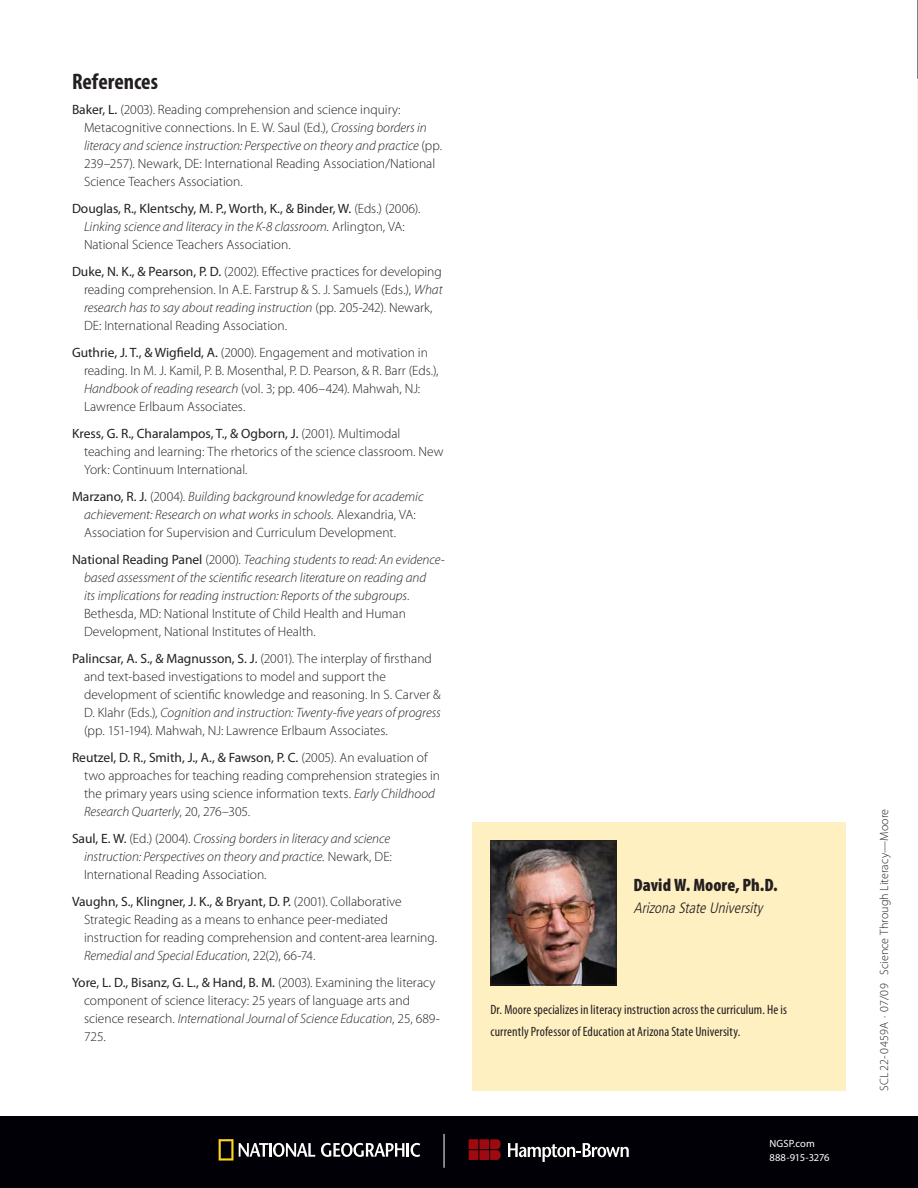
<style>
.page{position:relative;width:918px;height:1188px;background:#fff}
.page>*{position:absolute;margin:0;border:0;box-sizing:border-box;transform-origin:0 0}
.t1{font:700 condensed 22.5px "Myriad Pro";color:#231f20}
.t2{font:900 condensed 18px "Myriad Pro";letter-spacing:.005em;color:#231f20}
.t3{font:italic 300 condensed 15px "Frutiger";letter-spacing:-.005em;color:#231f20}
.t4{font:300 13.5px/18px "Myriad Pro";color:#231f20}
.t5{font:italic 300 13.5px/18px "Myriad Pro";color:#231f20}
.t6{font:condensed 13.5px/22.5px "Myriad Pro";letter-spacing:.01em;color:#231f20}
.t7{font:300 12px "Myriad Pro";letter-spacing:.01em;color:#231f20}
.t8{font:10.5px/13.5px "Myriad Pro";letter-spacing:.005em;color:#fff}
.s1{font-weight:400}
.s2{font-style:italic}
.s3{font-weight:400;font-style:normal}
.s4{font-style:normal}
</style>
<div class="page">
<div style="left:0;top:1116px;width:918px;height:72px;background:#000006"></div>
<svg style="left:508px;top:1143px;width:121px;height:19px"></svg>
<hr style="left:444px;top:1134px;width:1px;height:34px;background:#fff">
<svg style="left:219px;top:1139px;width:96px;height:22px"></svg>
<svg style="left:321px;top:1143px;width:99px;height:14px"></svg>
<div style="left:468px;top:1139px;width:11px;height:10px;background:#9e0a0f;border-radius:2px"></div>
<div style="left:479px;top:1139px;width:10px;height:10px;background:#9e0a0f;border-radius:2px"></div>
<div style="left:468px;top:1150px;width:11px;height:10px;background:#9e0a0f;border-radius:2px"></div>
<div style="left:479px;top:1150px;width:10px;height:10px;background:#9e0a0f;border-radius:2px"></div>
<svg style="left:490px;top:1139px;width:11px;height:21px"></svg>
<div style="left:472px;top:822px;width:374px;height:269px;background:#fff0c1"></div>
<img style="left:492px;top:842px;width:123px;height:141px">
<div style="left:490px;top:840px;width:127px;height:145px;border:1px solid #231f20"></div>
<p class="t1" style="left:72px;top:73px;width:87px">References</p>
<p class="t4" style="left:84px;top:102px;width:360px;text-indent:-12px"><span class="s1">Baker, L.</span> (2003). Reading comprehension and science inquiry:<br>Metacognitive connections. In E. W. Saul (Ed.), <span class="s2">Crossing borders in literacy and science instruction: Perspective on theory and practice</span> (pp.<br>239–257). Newark, DE: International Reading Association/National Science Teachers Association.</p>
<p class="t4" style="left:84px;top:201px;width:338px;text-indent:-12px"><span class="s1">Douglas, R., Klentschy, M. P., Worth, K., &amp; Binder, W.</span> (Eds.) (2006).<br><span class="s2">Linking science and literacy in the K-8 classroom.</span> Arlington, VA:<br>National Science Teachers Association.</p>
<p class="t4" style="left:84px;top:264px;width:360px;text-indent:-12px"><span class="s1">Duke, N. K., &amp; Pearson, P. D.</span> (2002). Effective practices for developing reading comprehension. In A.E. Farstrup &amp; S. J. Samuels (Eds.), <span class="s2">What research has to say about reading instruction</span> (pp. 205-242). Newark, DE: International Reading Association.</p>
<p class="t4" style="left:84px;top:345px;width:356px;text-indent:-12px"><span class="s1">Guthrie, J. T., &amp; Wigfield, A.</span> (2000). Engagement and motivation in reading. In M. J. Kamil, P. B. Mosenthal, P. D. Pearson, &amp; R. Barr (Eds.), <span class="s2">Handbook of reading research</span> (vol. 3; pp. 406–424). Mahwah, NJ:<br>Lawrence Erlbaum Associates.</p>
<p class="t4" style="left:84px;top:426px;width:361px;text-indent:-12px"><span class="s1">Kress, G. R., Charalampos, T., &amp; Ogborn, J.</span> (2001). Multimodal teaching and learning: The rhetorics of the science classroom. New<br>York: Continuum International.</p>
<p class="t5" style="left:84px;top:489px;width:341px;text-indent:-12px"><span class="s3">Marzano, R. J.</span> <span class="s4">(2004).</span> Building background knowledge for academic achievement: Research on what works in schools. <span class="s4">Alexandria, VA:<br>Association for Supervision and Curriculum Development.</span></p>
<p class="t5" style="left:84px;top:552px;width:362px;text-indent:-12px"><span class="s3">National Reading Panel</span> <span class="s4">(2000).</span> Teaching students to read: An evidence&shy;based assessment of the scientific research literature on reading and<br>its implications for reading instruction: Reports of the subgroups.<br><span class="s4">Bethesda, MD: National Institute of Child Health and Human Development, National Institutes of Health.</span></p>
<p class="t4" style="left:84px;top:651px;width:358px;text-indent:-12px"><span class="s1">Palincsar, A. S., &amp; Magnusson, S. J.</span> (2001). The interplay of firsthand and text-based investigations to model and support the development of scientific knowledge and reasoning. In S. Carver &amp; D. Klahr (Eds.), <span class="s2">Cognition and instruction: Twenty-five years of progress </span>(pp. 151-194). Mahwah, NJ: Lawrence Erlbaum Associates.</p>
<p class="t4" style="left:84px;top:750px;width:358px;text-indent:-12px"><span class="s1">Reutzel, D. R., Smith, J., A., &amp; Fawson, P. C.</span> (2005). An evaluation of two approaches for teaching reading comprehension strategies in the primary years using science information texts. <span class="s2">Early Childhood Research Quarterly</span>, 20, 276–305.</p>
<p class="t5" style="left:84px;top:831px;width:309px;text-indent:-12px"><span class="s3">Saul, E. W.</span> <span class="s4">(Ed.) (2004).</span> Crossing borders in literacy and science instruction: Perspectives on theory and practice. <span class="s4">Newark, DE:<br>International Reading Association.</span></p>
<p class="t4" style="left:84px;top:894px;width:355px;text-indent:-12px"><span class="s1">Vaughn, S., Klingner, J. K., &amp; Bryant, D. P.</span> (2001). Collaborative Strategic Reading as a means to enhance peer-mediated instruction for reading comprehension and content-area learning.<br><span class="s2">Remedial and Special Education</span>, 22(2), 66-74.</p>
<p class="t4" style="left:84px;top:975px;width:357px;text-indent:-12px"><span class="s1">Yore, L. D., Bisanz, G. L., &amp; Hand, B. M.</span> (2003). Examining the literacy component of science literacy: 25 years of language arts and science research. <span class="s2">International Journal of Science Education</span>, 25, 689- 725.</p>
<p class="t2" style="left:634px;top:878px;width:145px">David W. Moore, Ph.D.</p>
<p class="t3" style="left:634px;top:901px;width:130px">Arizona State University</p>
<p class="t6" style="left:490px;top:999px;width:298px">Dr. Moore specializes in literacy instruction across the curriculum. He is currently Professor of Education at Arizona State University.</p>
<p class="t8" style="left:770px;top:1138px;width:62px">NGSP.com<br>888-915-3276</p>
<p class="t7" style="left:880px;top:1091px;width:284px;rotate:-90deg">SCL22-0459A · 07/09 Science Through Literacy—Moore</p>
</div>
